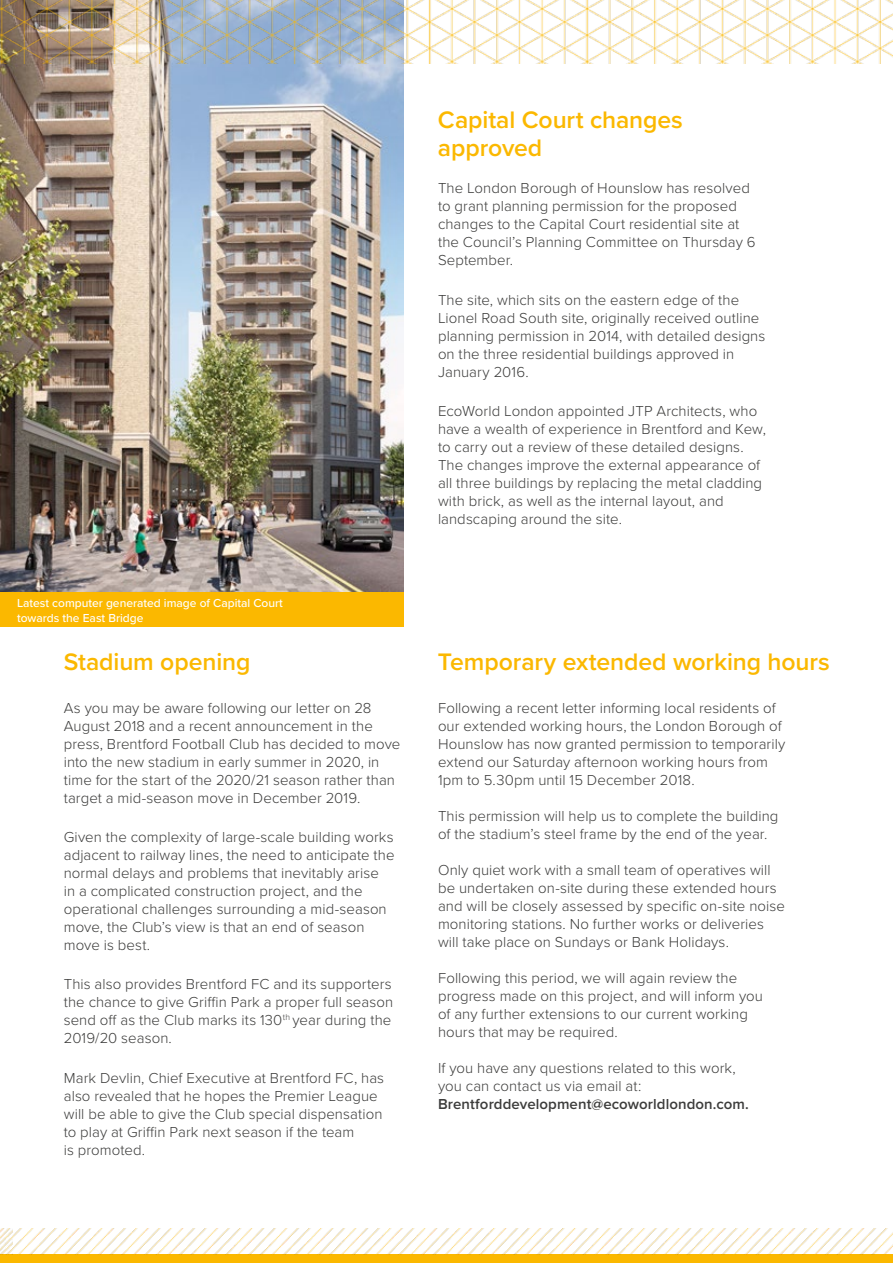
<style>
.page{position:relative;width:893px;height:1263px;background:#fff}
.page>*{position:absolute;margin:0;border:0;box-sizing:border-box;transform-origin:0 0}
.t1{font:600 24.75px/28.5px "Proxima Nova";letter-spacing:-.005em;color:#fbb800}
.t2{font:300 15px/18px "Proxima Nova";letter-spacing:.005em;color:#3c3c3b}
.t3{font:600 15px "Proxima Nova";letter-spacing:.005em;color:#3c3c3b}
.t4{font:500 12px/14.4px "Proxima Nova";color:#fff}
</style>
<div class="page">
<div style="left:0;top:1254px;width:893px;height:9px;background:#fbb800"></div>
<img style="left:0;top:1229px;width:893px;height:25px">
<img style="left:0;top:64px;width:404px;height:529px">
<img style="left:0;top:0;width:893px;height:64px">
<div style="left:0;top:593px;width:404px;height:34px;background:#fbb800"></div>
<h1 class="t1" style="left:438px;top:104px;width:246px">Capital Court changes approved</h1>
<p class="t4" style="left:17px;top:596px;width:267px">Latest computer generated image of Capital Court towards the East Bridge</p>
<p class="t2" style="left:438px;top:179px;width:319px">The London Borough of Hounslow has resolved to grant planning permission for the proposed changes to the Capital Court residential site at the Council’s Planning Committee on Thursday 6<br>September.</p>
<p class="t2" style="left:438px;top:290px;width:329px">The site, which sits on the eastern edge of the Lionel Road South site, originally received outline planning permission in 2014, with detailed designs on the three residential buildings approved in January 2016.</p>
<p class="t2" style="left:438px;top:401px;width:329px">EcoWorld London appointed JTP Architects, who have a wealth of experience in Brentford and Kew, to carry out a review of these detailed designs.<br>The changes improve the external appearance of all three buildings by replacing the metal cladding with brick, as well as the internal layout, and landscaping around the site.</p>
<h1 class="t1" style="left:64px;top:647px;width:188px">Stadium opening</h1>
<h1 class="t1" style="left:438px;top:647px;width:393px">Temporary extended working hours</h1>
<p class="t2" style="left:64px;top:698px;width:338px">As you may be aware following our letter on 28<br>August 2018 and a recent announcement in the press, Brentford Football Club has decided to move into the new stadium in early summer in 2020, in time for the start of the 2020/21 season rather than target a mid-season move in December 2019.</p>
<p class="t2" style="left:64px;top:827px;width:332px">Given the complexity of large-scale building works adjacent to railway lines, the need to anticipate the normal delays and problems that inevitably arise<br>in a complicated construction project, and the operational challenges surrounding a mid-season move, the Club’s view is that an end of season move is best.</p>
<p class="t2" style="left:64px;top:974px;width:331px;text-align:justify">This also provides Brentford FC and its supporters the chance to give Griffin Park a proper full season send off as the Club marks its 130<sup>th</sup> year during the 2019/20 season.</p>
<p class="t2" style="left:64px;top:1068px;width:322px">Mark Devlin, Chief Executive at Brentford FC, has also revealed that he hopes the Premier League will be able to give the Club special dispensation to play at Griffin Park next season if the team<br>is promoted.</p>
<p class="t2" style="left:438px;top:698px;width:349px">Following a recent letter informing local residents of our extended working hours, the London Borough of Hounslow has now granted permission to temporarily extend our Saturday afternoon working hours from 1pm to 5.30pm until 15 December 2018.</p>
<p class="t2" style="left:438px;top:806px;width:342px">This permission will help us to complete the building of the stadium’s steel frame by the end of the year.</p>
<p class="t2" style="left:438px;top:860px;width:348px">Only quiet work with a small team of operatives will be undertaken on-site during these extended hours and will be closely assessed by specific on-site noise monitoring stations. No further works or deliveries will take place on Sundays or Bank Holidays.</p>
<p class="t2" style="left:438px;top:968px;width:326px">Following this period, we will again review the progress made on this project, and will inform you of any further extensions to our current working hours that may be required.</p>
<p class="t2" style="left:438px;top:1058px;width:299px">If you have any questions related to this work, you can contact us via email at:</p>
<p class="t3" style="left:438px;top:1092px;width:312px">Brentforddevelopment@ecoworldlondon.com.</p>
</div>
